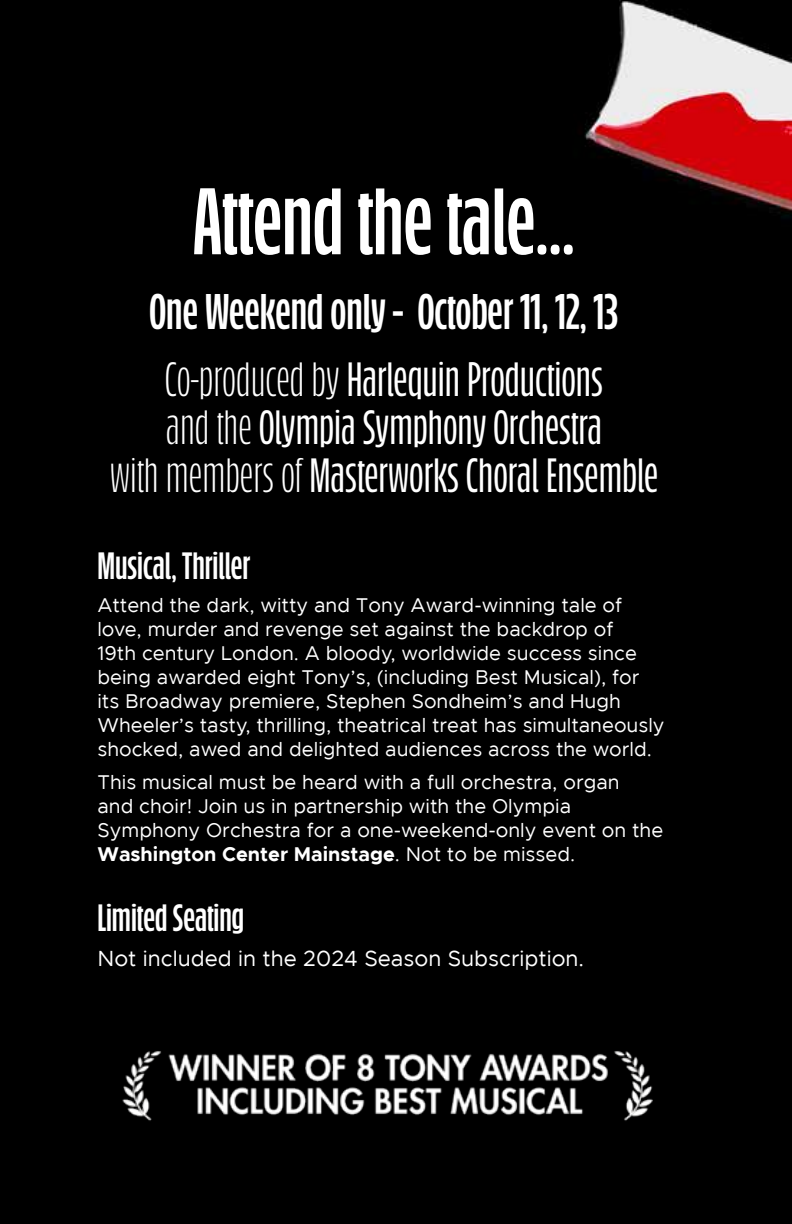
<style>
.page{position:relative;width:792px;height:1224px;background:#000}
.page>*{position:absolute;margin:0;border:0;box-sizing:border-box;transform-origin:0 0}
.t1{font:700 94px "Bufalino";color:#fff}
.t2{font:700 50px "Bufalino";color:#fff}
.t3{font:600 48px/48px "Bufalino";color:#fff;text-align:center}
.t4{font:700 38px "Bufalino";color:#fff}
.t5{font:22px "Metropolis";color:#fff}
.t6{font:20px/24px "Metropolis";color:#fff}
.s1{font-weight:400}
.s2{font-weight:700}
</style>
<div class="page">
<img style="left:105px;top:1039px;width:564px;height:91px">
<h1 class="t1" style="left:193px;top:182px;width:383px">Attend the tale...</h1>
<h2 class="t2" style="left:150px;top:290px;width:470px">One Weekend only - October 11, 12, 13</h2>
<h3 class="t3" style="left:110px;top:359px;width:550px"><span class="s1">Co-produced by</span> Harlequin Productions<br><span class="s1">and the</span> Olympia Symphony Orchestra<br><span class="s1">with members of</span> Masterworks Choral Ensemble</h3>
<h3 class="t4" style="left:97px;top:550px;width:154px">Musical, Thriller</h3>
<p class="t6" style="left:97px;top:593px;width:569px">Attend the dark, witty and Tony Award-winning tale of love, murder and revenge set against the backdrop of<br>19th century London. A bloody, worldwide success since being awarded eight Tony’s, (including Best Musical), for its Broadway premiere, Stephen Sondheim’s and Hugh Wheeler’s tasty, thrilling, theatrical treat has simultaneously shocked, awed and delighted audiences across the world.</p>
<p class="t6" style="left:97px;top:770px;width:567px">This musical must be heard with a full orchestra, organ<br>and choir! Join us in partnership with the Olympia Symphony Orchestra for a one-weekend-only event on the <span class="s2">Washington Center Mainstage</span>. Not to be missed.</p>
<h3 class="t4" style="left:97px;top:901px;width:148px">Limited Seating</h3>
<p class="t5" style="left:97px;top:945px;width:488px">Not included in the 2024 Season Subscription.</p>
</div>
